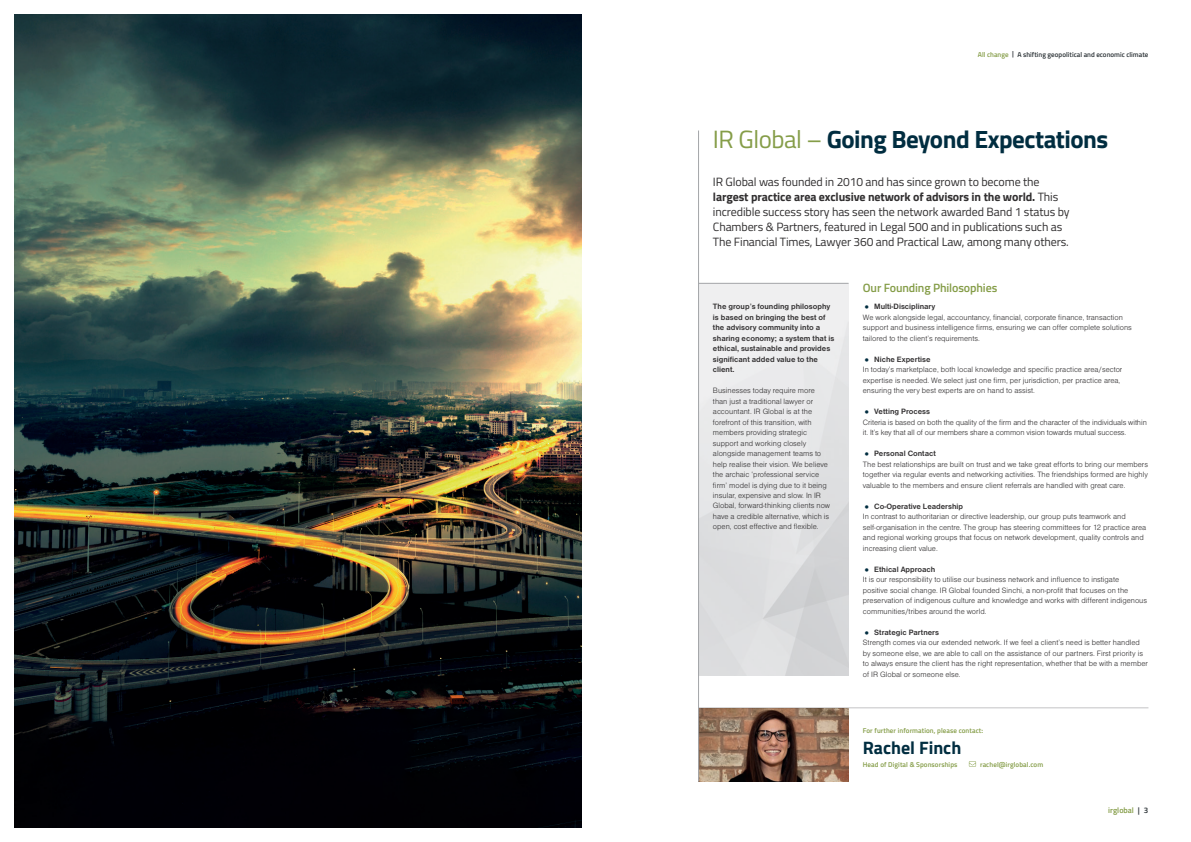
<style>
.page{position:relative;width:1191px;height:842px;background:#fff}
.page>*{position:absolute;margin:0;border:0;box-sizing:border-box;transform-origin:0 0}
.IRG_pull_quote{font:700 25px "Titillium Web";letter-spacing:-.02em;color:#002d40}
.IRG_member_name{font:700 18px "Titillium Web";color:#002d40}
.IRG_question_top_tip_subhead{font:12px/15px "Titillium Web";letter-spacing:-.01em;color:#312f30}
.IRG_question_top_tip_subhead-2{font:600 12px "Titillium Web";letter-spacing:-.01em;color:#859d48}
.IRG_body_copy{font:8px/10.5px "Nimbus Sans DOT Ligh";color:#312f30}
.IRG_body_copy-2{font:700 8px/10.5px "Nimbus Sans DOT";color:#312f30}
.IRG_body_copy_bullets{font:700 8px "Nimbus Sans DOT";color:#312f30}
.t1{font:600 8px "Titillium Web";color:#859d48}
.IRG_member_contact_details{font:600 7px "Titillium Web";letter-spacing:.01em;color:#859d48}
.t2{font:600 7px "Titillium Web";color:#2d3438}
.s1{color:#859d48}
.s2{font-weight:400;color:#859d48}
.s3{font-weight:700}
.s4{font-size:12px;color:#002d40}
.s5{color:#2d3438}
</style>
<div class="page">
<hr style="left:699px;top:283px;width:149px;height:1px;background:#a3a5a8">
<img style="left:699px;top:709px;width:149px;height:73px">
<hr style="left:699px;top:708px;width:449px;height:1px;background:#c3c3c5">
<hr style="left:698px;top:131px;width:1px;height:651px;background:#a3a5a8">
<svg style="left:969px;top:761px;width:7px;height:6px"></svg>
<img style="left:14px;top:14px;width:567px;height:814px">
<p class="t2" style="left:978px;top:49px;width:172px"><span class="s1">All change</span> | A shifting geopolitical and economic climate</p>
<p class="IRG_pull_quote" style="left:713px;top:120px;width:397px"><span class="s2">IR Global –</span> Going Beyond Expectations</p>
<p class="IRG_question_top_tip_subhead" style="left:713px;top:174px;width:358px">IR Global was founded in 2010 and has since grown to become the <span class="s3">largest practice area exclusive network of advisors in the world.</span> This incredible success story has seen the network awarded Band 1 status by Chambers &amp; Partners, featured in Legal 500 and in publications such as The Financial Times, Lawyer 360 and Practical Law, among many others.</p>
<p class="IRG_body_copy-2" style="left:713px;top:301px;width:123px">The group’s founding philosophy is based on bringing the best of the advisory community into a sharing economy; a system that is ethical, sustainable and provides significant added value to the client.</p>
<p class="IRG_body_copy" style="left:713px;top:385px;width:119px">Businesses today require more than just a traditional lawyer or accountant. IR Global is at the forefront of this transition, with members providing strategic support and working closely alongside management teams to help realise their vision. We believe the archaic ‘professional service firm’ model is dying due to it being insular, expensive and slow. In IR Global, forward-thinking clients now have a credible alternative, which is open, cost effective and flexible.</p>
<p class="IRG_question_top_tip_subhead-2" style="left:863px;top:279px;width:136px">Our Founding Philosophies</p>
<p class="IRG_body_copy_bullets" style="left:863px;top:302px;width:74px"><span class="s4">•</span> Multi-Disciplinary</p>
<p class="IRG_body_copy" style="left:863px;top:312px;width:270px">We work alongside legal, accountancy, financial, corporate finance, transaction support and business intelligence firms, ensuring we can offer complete solutions tailored to the client’s requirements.</p>
<p class="IRG_body_copy_bullets" style="left:863px;top:354px;width:69px"><span class="s4">•</span> Niche Expertise</p>
<p class="IRG_body_copy" style="left:863px;top:364px;width:261px">In today’s marketplace, both local knowledge and specific practice area/sector expertise is needed. We select just one firm, per jurisdiction, per practice area, ensuring the very best experts are on hand to assist.</p>
<p class="IRG_body_copy_bullets" style="left:863px;top:407px;width:69px"><span class="s4">•</span> Vetting Process</p>
<p class="IRG_body_copy" style="left:863px;top:417px;width:285px">Criteria is based on both the quality of the firm and the character of the individuals within it. It’s key that all of our members share a common vision towards mutual success.</p>
<p class="IRG_body_copy_bullets" style="left:863px;top:449px;width:75px"><span class="s4">•</span> Personal Contact</p>
<p class="IRG_body_copy" style="left:863px;top:459px;width:287px;text-align:justify">The best relationships are built on trust and we take great efforts to bring our members together via regular events and networking activities. The friendships formed are highly valuable to the members and ensure client referrals are handled with great care.</p>
<p class="IRG_body_copy_bullets" style="left:863px;top:501px;width:102px"><span class="s4">•</span> Co-Operative Leadership</p>
<p class="IRG_body_copy" style="left:863px;top:511px;width:285px">In contrast to authoritarian or directive leadership, our group puts teamwork and self-organisation in the centre. The group has steering committees for 12 practice area and regional working groups that focus on network development, quality controls and increasing client value.</p>
<p class="IRG_body_copy_bullets" style="left:863px;top:564px;width:74px"><span class="s4">•</span> Ethical Approach</p>
<p class="IRG_body_copy" style="left:863px;top:574px;width:286px">It is our responsibility to utilise our business network and influence to instigate<br>positive social change. IR Global founded Sinchi, a non-profit that focuses on the preservation of indigenous culture and knowledge and works with different indigenous communities/tribes around the world.</p>
<p class="IRG_body_copy_bullets" style="left:863px;top:627px;width:78px"><span class="s4">•</span> Strategic Partners</p>
<p class="IRG_body_copy" style="left:863px;top:637px;width:287px">Strength comes via our extended network. If we feel a client’s need is better handled by someone else, we are able to call on the assistance of our partners. First priority is to always ensure the client has the right representation, whether that be with a member of IR Global or someone else.</p>
<p class="IRG_member_contact_details" style="left:863px;top:725px;width:122px">For further information, please contact:</p>
<p class="IRG_member_name" style="left:863px;top:734px;width:100px">Rachel Finch</p>
<p class="IRG_member_contact_details" style="left:863px;top:759px;width:96px">Head of Digital &amp; Sponsorships</p>
<p class="IRG_member_contact_details" style="left:980px;top:759px;width:65px">rachel@irglobal.com</p>
<p class="t1" style="left:1108px;top:804px;width:42px">irglobal <span class="s5">| 3</span></p>
</div>
